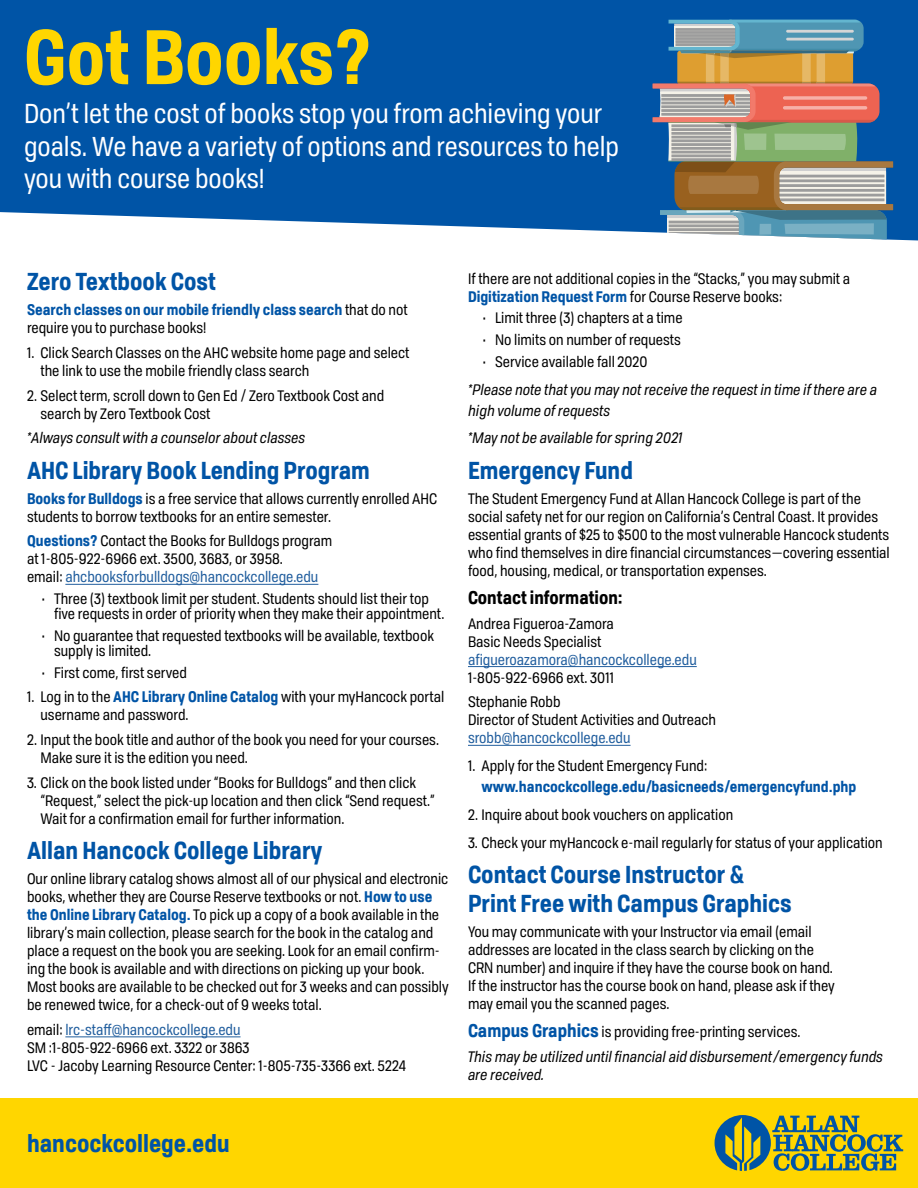
<style>
.page{position:relative;width:918px;height:1188px;background:#fff}
.page>*{position:absolute;margin:0;border:0;box-sizing:border-box;transform-origin:0 0}
.t1{font:700 75px "Tofino Pro Personal Narrow";color:#ffd600}
.t2{font:27px/32.4px "Tofino Pro Personal Narrow";color:#fff}
.t3{font:700 24px/28.8px "Tofino Pro Personal Narrow";color:#0054a6}
.t4{font:700 18px "Tofino Pro Personal Narrow";color:#000}
.t5{font:15px/18px "Tofino Pro Personal Narrow";color:#000}
.t6{font:italic 15px/21px "Tofino Pro Personal Narrow";color:#000}
.t7{font:700 15px/18px "Tofino Pro Personal Narrow";color:#0054a6}
.t8{font:15px "Tofino Pro Personal Narrow";color:#215e9e}
.s1{font-weight:400;color:#000}
.s2{font-weight:700;color:#0054a6}
.s3{color:#215e9e}
.s4{font-weight:700;font-style:normal;font-size:18px;color:#0054a6}
.s5{font-style:normal}
</style>
<div class="page">
<svg style="left:0;top:0;width:918px;height:240px;background:#115fac"></svg>
<svg style="left:653px;top:20px;width:240px;height:220px;background:#8f9087"></svg>
<hr style="left:65px;top:584px;width:253px;height:1px;background:#215e9e">
<hr style="left:65px;top:1036px;width:176px;height:1px;background:#215e9e">
<hr style="left:468px;top:666px;width:229px;height:1px;background:#215e9e">
<hr style="left:468px;top:745px;width:163px;height:1px;background:#215e9e">
<div style="left:0;top:1099px;width:918px;height:89px;background:#ffd600"></div>
<svg style="left:715px;top:1115px;width:188px;height:56px"></svg>
<h1 class="t1" style="left:24px;top:-1px;width:349px">Got Books?</h1>
<h2 class="t2" style="left:24px;top:96px;width:597px">Don’t let the cost of books stop you from achieving your goals. We have a variety of options and resources to help you with course books!</h2>
<h3 class="t3" style="left:27px;top:266px;width:190px">Zero Textbook Cost</h3>
<p class="t7" style="left:27px;top:300px;width:382px">Search classes on our mobile friendly class search <span class="s1">that do not require you to purchase books!</span></p>
<p class="t5" style="left:40px;top:343px;width:371px;text-indent:-14px">1. Click Search Classes on the AHC website home page and select the link to use the mobile friendly class search</p>
<p class="t5" style="left:40px;top:385px;width:345px;text-indent:-14px">2. Select term, scroll down to Gen Ed / Zero Textbook Cost and search by Zero Textbook Cost</p>
<p class="t6" style="left:27px;top:427px;width:280px">*Always consult with a counselor about classes</p>
<h3 class="t3" style="left:27px;top:454px;width:344px">AHC Library Book Lending Program</h3>
<p class="t5" style="left:27px;top:488px;width:412px"><span class="s2">Books for Bulldogs</span> is a free service that allows currently enrolled AHC students to borrow textbooks for an entire semester.</p>
<p class="t5" style="left:27px;top:531px;width:307px"><span class="s2">Questions?</span> Contact the Books for Bulldogs program at 1-805-922-6966 ext. 3500, 3683, or 3958.<br>email: <span class="s3">ahcbooksforbulldogs@hancockcollege.edu</span></p>
<p class="t5" style="left:54px;top:590px;width:392px;line-height:15px;text-indent:-14px">• Three (3) textbook limit per student. Students should list their top five requests in order of priority when they make their appointment.</p>
<p class="t5" style="left:54px;top:627px;width:381px;line-height:15px;text-indent:-14px">• No guarantee that requested textbooks will be available, textbook supply is limited.</p>
<p class="t5" style="left:40px;top:662px;width:148px">• First come, first served</p>
<p class="t5" style="left:40px;top:687px;width:405px;text-indent:-14px">1. Log in to the <span class="s2">AHC Library Online Catalog</span> with your myHancock portal username and password.</p>
<p class="t5" style="left:40px;top:730px;width:400px;text-indent:-14px">2. Input the book title and author of the book you need for your courses.<br>Make sure it is the edition you need.</p>
<p class="t5" style="left:40px;top:773px;width:396px;text-indent:-14px">3. Click on the book listed under “Books for Bulldogs” and then click “Request,” select the pick-up location and then click “Send request.”<br>Wait for a confirmation email for further information.</p>
<h3 class="t3" style="left:27px;top:835px;width:297px">Allan Hancock College Library</h3>
<p class="t5" style="left:27px;top:869px;width:423px">Our online library catalog shows almost all of our physical and electronic books, whether they are Course Reserve textbooks or not. <span class="s2">How to use the Online Library Catalog.</span> To pick up a copy of a book available in the library’s main collection, please search for the book in the catalog and place a request on the book you are seeking. Look for an email confirm&shy;ing the book is available and with directions on picking up your book.<br>Most books are available to be checked out for 3 weeks and can possibly be renewed twice, for a check-out of 9 weeks total.</p>
<p class="t5" style="left:27px;top:1020px;width:381px">email: <span class="s3">lrc-staff@hancockcollege.edu<br></span>SM :1-805-922-6966 ext. 3322 or 3863<br>LVC - Jacoby Learning Resource Center: 1-805-735-3366 ext. 5224</p>
<p class="t5" style="left:468px;top:268px;width:384px">If there are not additional copies in the “Stacks,” you may submit a<br><span class="s2">Digitization Request Form</span> for Course Reserve books:</p>
<p class="t5" style="left:482px;top:308px;width:203px">• Limit three (3) chapters at a time</p>
<p class="t5" style="left:482px;top:330px;width:201px">• No limits on number of requests</p>
<p class="t5" style="left:482px;top:352px;width:168px">• Service available fall 2020</p>
<p class="t6" style="left:468px;top:378px;width:411px">*Please note that you may not receive the request in time if there are a high volume of requests</p>
<p class="t6" style="left:468px;top:427px;width:217px">*May not be available for spring 2021</p>
<h3 class="t3" style="left:468px;top:454px;width:166px">Emergency Fund</h3>
<p class="t5" style="left:468px;top:488px;width:423px">The Student Emergency Fund at Allan Hancock College is part of the social safety net for our region on California’s Central Coast. It provides essential grants of $25 to $500 to the most vulnerable Hancock students who find themselves in dire financial circumstances—covering essential food, housing, medical, or transportation expenses.</p>
<p class="t4" style="left:468px;top:583px;width:156px">Contact information:</p>
<p class="t5" style="left:468px;top:613px;width:148px">Andrea Figueroa-Zamora<br>Basic Needs Specialist</p>
<p class="t8" style="left:468px;top:649px;width:230px">afigueroazamora@hancockcollege.edu</p>
<p class="t5" style="left:468px;top:664px;width:148px;line-height:24.8px">1-805-922-6966 ext. 3011<br>Stephanie Robb</p>
<p class="t5" style="left:468px;top:710px;width:250px">Director of Student Activities and Outreach</p>
<p class="t8" style="left:468px;top:727px;width:164px">srobb@hancockcollege.edu</p>
<p class="t5" style="left:468px;top:756px;width:241px">1. Apply for the Student Emergency Fund:</p>
<p class="t7" style="left:482px;top:777px;width:376px">www.hancockcollege.edu/basicneeds/emergencyfund.php</p>
<p class="t5" style="left:468px;top:805px;width:267px">2. Inquire about book vouchers on application</p>
<p class="t5" style="left:468px;top:832px;width:416px">3. Check your myHancock e-mail regularly for status of your application</p>
<h3 class="t3" style="left:468px;top:859px;width:325px">Contact Course Instructor &amp;<br>Print Free with Campus Graphics</h3>
<p class="t5" style="left:468px;top:922px;width:368px">You may communicate with your Instructor via email (email addresses are located in the class search by clicking on the CRN number) and inquire if they have the course book on hand.<br>If the instructor has the course book on hand, please ask if they may email you the scanned pages.</p>
<p class="t6" style="left:468px;top:1019px;width:416px;line-height:24.8px"><span class="s4">Campus Graphics</span> <span class="s5">is providing free-printing services.<br></span>This may be utilized until financial aid disbursement/emergency funds</p>
<p class="t6" style="left:468px;top:1063px;width:77px">are received.</p>
<h3 class="t3" style="left:27px;top:1127px;width:204px">hancockcollege.edu</h3>
</div>
